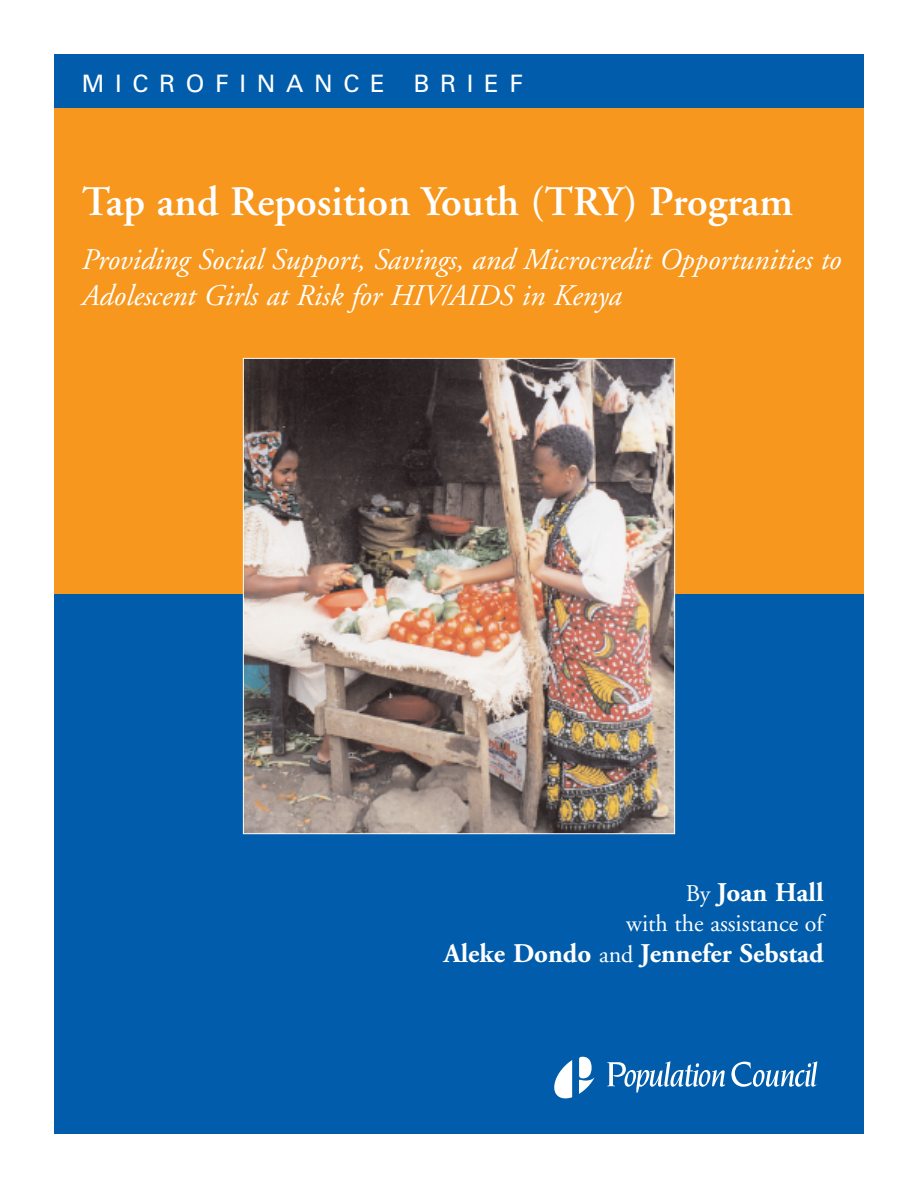
<style>
.page{position:relative;width:918px;height:1188px;background:#fff}
.page>*{position:absolute;margin:0;border:0;box-sizing:border-box;transform-origin:0 0}
.t1{font:600 42px "Adobe Garamond";color:#fff}
.t2{font:italic 30px/36px "Adobe Garamond";color:#fff}
.t3{font:700 27px "Adobe Garamond";color:#fff}
.t4{font:24px "Adobe Garamond";color:#fff}
.t5{font:24px "Univers";letter-spacing:.445em;color:#fff}
.s1{font-weight:400;font-size:24px}
</style>
<div class="page">
<div style="left:54px;top:108px;width:810px;height:486px;background:#f7971d"></div>
<div style="left:54px;top:594px;width:810px;height:540px;background:#015dab"></div>
<div style="left:54px;top:54px;width:810px;height:54px;background:#015dab"></div>
<svg style="left:554px;top:1060px;width:18px;height:38px"></svg>
<svg style="left:607px;top:1061px;width:118px;height:32px"></svg>
<svg style="left:731px;top:1061px;width:86px;height:26px"></svg>
<svg style="left:579px;top:1057px;width:16px;height:37px"></svg>
<img style="left:245px;top:360px;width:428px;height:472px">
<p class="t5" style="left:82px;top:74px;width:442px">MICROFINANCE BRIEF</p>
<h1 class="t1" style="left:82px;top:185px;width:713px">Tap and Reposition Youth (TRY) Program</h1>
<p class="t2" style="left:82px;top:244px;width:761px">Providing Social Support, Savings, and Microcredit Opportunities to<br>Adolescent Girls at Risk for HIV/AIDS in Kenya</p>
<p class="t3" style="left:686px;top:882px;width:139px"><span class="s1">By</span> Joan Hall</p>
<p class="t4" style="left:626px;top:914px;width:199px">with the assistance of</p>
<p class="t3" style="left:444px;top:943px;width:381px">Aleke Dondo <span class="s1">and</span> Jennefer Sebstad</p>
</div>
